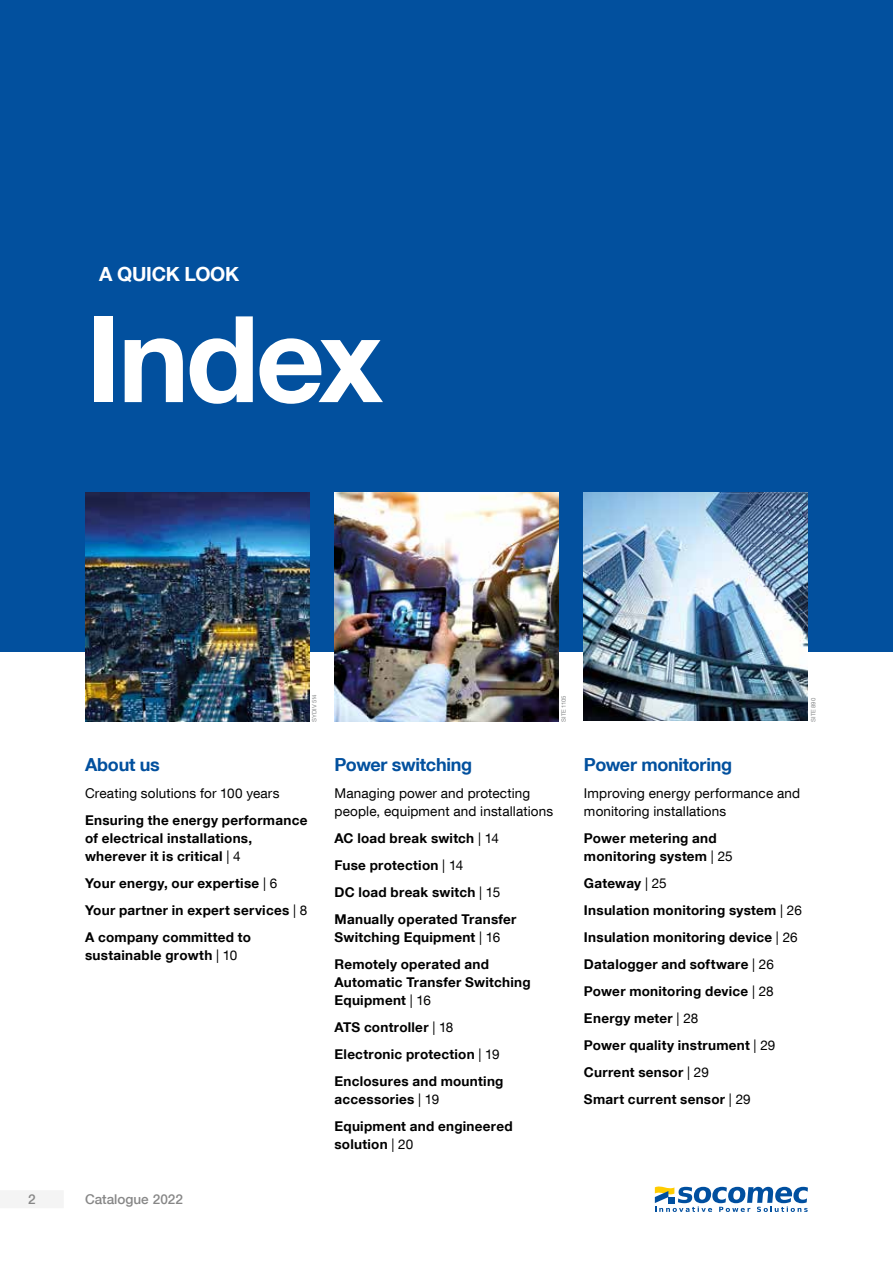
<style>
.page{position:relative;width:893px;height:1263px;background:#fff}
.page>*{position:absolute;margin:0;border:0;box-sizing:border-box;transform-origin:0 0}
.t1{font:700 120px "Helvetica Neue LT Com";letter-spacing:-.03em;color:#fff}
.t2{font:700 19.5px "Helvetica Neue LT Com";letter-spacing:-.015em;color:#fff}
.t3{font:700 18px "Helvetica Neue LT Com";letter-spacing:-.015em;color:#02509e}
.t4{font:700 13.5px/27px "Helvetica Neue LT Com";letter-spacing:.02em;color:#000}
.t5{font:13.5px/18px "Helvetica Neue LT Com";letter-spacing:.01em;color:#000}
.t6{font:500 13.5px "Helvetica Neue LT Com";color:#878787}
.t7{font:6px "Helvetica Neue LT Com";letter-spacing:-.01em;color:#898b8c}
.s1{font-weight:400}
</style>
<div class="page">
<div style="left:0;top:1190px;width:64px;height:18px;background:#f4f4f4"></div>
<svg style="left:655px;top:1186px;width:153px;height:26px"></svg>
<div style="left:0;top:0;width:893px;height:651px;background:#02509e"></div>
<img style="left:584px;top:492px;width:224px;height:229px">
<img style="left:334px;top:492px;width:224px;height:229px">
<img style="left:85px;top:492px;width:224px;height:229px">
<h2 class="t2" style="left:99px;top:261px;width:141px">A QUICK LOOK</h2>
<h1 class="t1" style="left:86px;top:283px;width:298px">Index</h1>
<p class="t7" style="left:311px;top:722px;width:29px;rotate:-90deg">SYDIV 514</p>
<p class="t7" style="left:560px;top:722px;width:28px;rotate:-90deg">SITE 1105</p>
<p class="t7" style="left:809px;top:722px;width:25px;rotate:-90deg">SITE 890</p>
<h3 class="t3" style="left:85px;top:753px;width:76px">About us</h3>
<p class="t5" style="left:85px;top:784px;width:196px">Creating solutions for 100 years</p>
<p class="t4" style="left:85px;top:811px;width:224px;line-height:18px">Ensuring the energy performance of electrical installations, wherever it is critical <span class="s1">| 4</span></p>
<p class="t4" style="left:85px;top:869px;width:224px">Your energy, our expertise <span class="s1">| 6<br></span>Your partner in expert services <span class="s1">| 8<br></span>A company committed to</p>
<p class="t4" style="left:85px;top:941px;width:154px">sustainable growth <span class="s1">| 10</span></p>
<p class="t6" style="left:28px;top:1191px;width:9px">2</p>
<p class="t6" style="left:85px;top:1191px;width:99px">Catalogue 2022</p>
<h3 class="t3" style="left:334px;top:753px;width:139px">Power switching</h3>
<p class="t5" style="left:334px;top:784px;width:220px">Managing power and protecting people, equipment and installations</p>
<p class="t4" style="left:334px;top:824px;width:183px">AC load break switch <span class="s1">| 14<br></span>Fuse protection <span class="s1">| 14<br></span>DC load break switch <span class="s1">| 15<br></span>Manually operated Transfer</p>
<p class="t4" style="left:334px;top:923px;width:167px">Switching Equipment <span class="s1">| 16<br></span>Remotely operated and</p>
<p class="t4" style="left:334px;top:973px;width:198px;line-height:18px">Automatic Transfer Switching<br>Equipment <span class="s1">| 16</span></p>
<p class="t4" style="left:334px;top:1013px;width:170px">ATS controller <span class="s1">| 18<br></span>Electronic protection <span class="s1">| 19<br></span>Enclosures and mounting</p>
<p class="t4" style="left:334px;top:1085px;width:180px">accessories <span class="s1">| 19<br></span>Equipment and engineered</p>
<p class="t4" style="left:334px;top:1130px;width:80px">solution <span class="s1">| 20</span></p>
<h3 class="t3" style="left:584px;top:753px;width:150px">Power monitoring</h3>
<p class="t5" style="left:584px;top:784px;width:218px">Improving energy performance and monitoring installations</p>
<p class="t4" style="left:584px;top:829px;width:150px;line-height:18px">Power metering and monitoring system <span class="s1">| 25</span></p>
<p class="t4" style="left:584px;top:869px;width:219px">Gateway <span class="s1">| 25<br></span>Insulation monitoring system <span class="s1">| 26<br></span>Insulation monitoring device <span class="s1">| 26<br></span>Datalogger and software <span class="s1">| 26<br></span>Power monitoring device <span class="s1">| 28<br></span>Energy meter <span class="s1">| 28<br></span>Power quality instrument <span class="s1">| 29<br></span>Current sensor <span class="s1">| 29<br></span>Smart current sensor <span class="s1">| 29</span></p>
</div>
